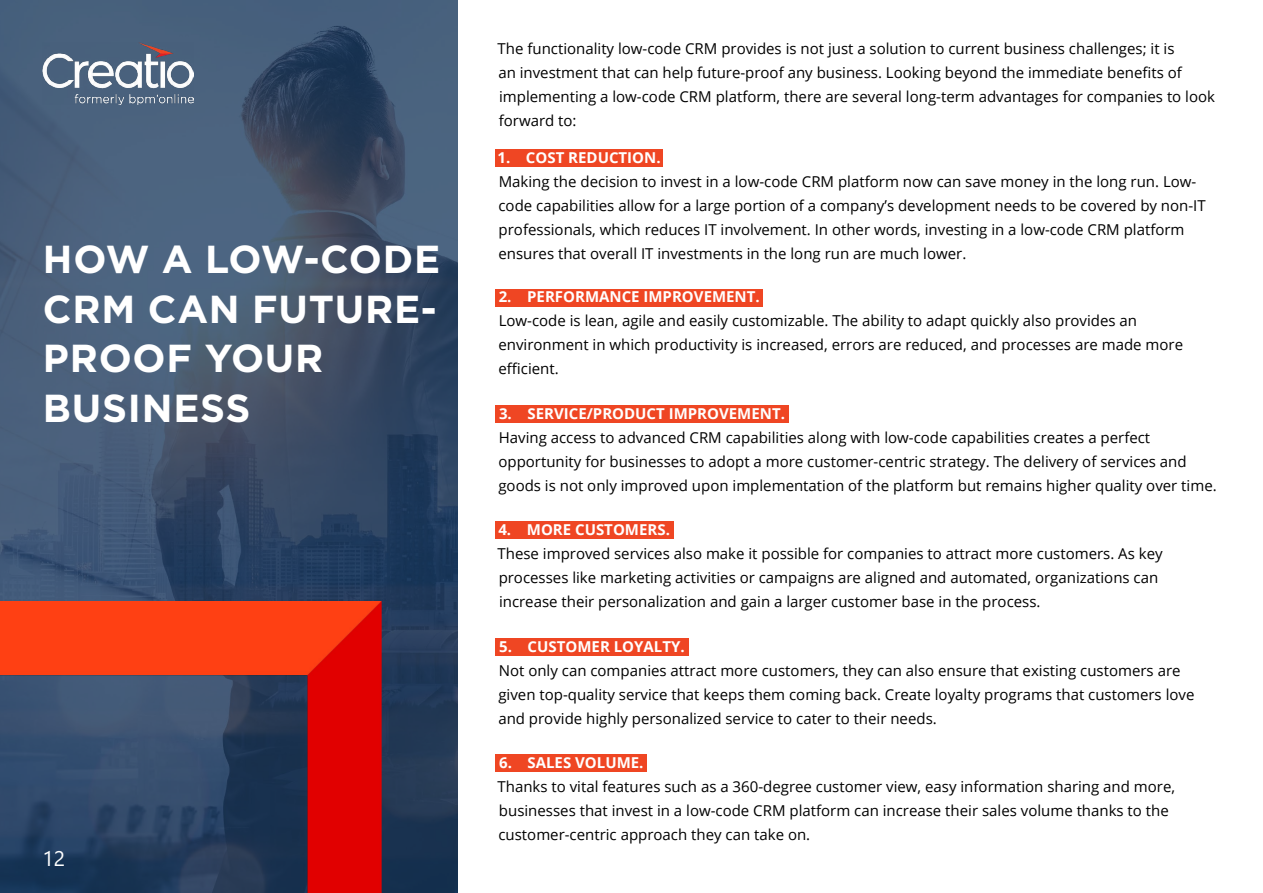
<style>
.page{position:relative;width:1263px;height:893px;background:#fff}
.page>*{position:absolute;margin:0;border:0;box-sizing:border-box;transform-origin:0 0}
.t1{font:700 39px/49.5px "Gotham Pro";letter-spacing:.02em;color:#fff}
.t2{font:21px "Segoe UI";color:#fff}
.t3{font:15px/24px "Open Sans";color:#000}
.t4{font:700 15px "Open Sans";color:#fff}
</style>
<div class="page">
<svg style="left:0;top:0;width:457px;height:893px;background:#3d526d"></svg>
<img style="left:0;top:602px;width:381px;height:291px">
<div style="left:496px;top:149px;width:167px;height:17px;background:#ef4623"></div>
<div style="left:495px;top:289px;width:268px;height:17px;background:#ef4623"></div>
<div style="left:495px;top:405px;width:294px;height:18px;background:#ef4623"></div>
<div style="left:495px;top:522px;width:179px;height:17px;background:#ef4623"></div>
<div style="left:495px;top:638px;width:193px;height:17px;background:#ef4623"></div>
<div style="left:495px;top:755px;width:152px;height:17px;background:#ef4623"></div>
<img style="left:43px;top:43px;width:151px;height:61px">
<h1 class="t1" style="left:43px;top:234px;width:399px">HOW A LOW-CODE<br>CRM CAN FUTURE-<br>PROOF YOUR<br>BUSINESS</h1>
<h2 class="t2" style="left:43px;top:838px;width:24px">12</h2>
<p class="t3" style="left:498px;top:36px;width:719px">The functionality low-code CRM provides is not just a solution to current business challenges; it is<br>an investment that can help future-proof any business. Looking beyond the immediate benefits of implementing a low-code CRM platform, there are several long-term advantages for companies to look forward to:</p>
<p class="t4" style="left:497px;top:147px;width:165px">1. COST REDUCTION.</p>
<p class="t3" style="left:498px;top:169px;width:709px">Making the decision to invest in a low-code CRM platform now can save money in the long run. Low&shy;code capabilities allow for a large portion of a company’s development needs to be covered by non-IT professionals, which reduces IT involvement. In other words, investing in a low-code CRM platform ensures that overall IT investments in the long run are much lower.</p>
<p class="t4" style="left:499px;top:286px;width:262px">2. PERFORMANCE IMPROVEMENT.</p>
<p class="t3" style="left:498px;top:308px;width:686px">Low-code is lean, agile and easily customizable. The ability to adapt quickly also provides an environment in which productivity is increased, errors are reduced, and processes are made more efficient.</p>
<p class="t4" style="left:499px;top:403px;width:287px">3. SERVICE/PRODUCT IMPROVEMENT.</p>
<p class="t3" style="left:498px;top:425px;width:720px">Having access to advanced CRM capabilities along with low-code capabilities creates a perfect opportunity for businesses to adopt a more customer-centric strategy. The delivery of services and goods is not only improved upon implementation of the platform but remains higher quality over time.</p>
<p class="t4" style="left:498px;top:519px;width:173px">4. MORE CUSTOMERS.</p>
<p class="t3" style="left:498px;top:541px;width:667px">These improved services also make it possible for companies to attract more customers. As key processes like marketing activities or campaigns are aligned and automated, organizations can increase their personalization and gain a larger customer base in the process.</p>
<p class="t4" style="left:499px;top:636px;width:187px">5. CUSTOMER LOYALTY.</p>
<p class="t3" style="left:498px;top:658px;width:698px">Not only can companies attract more customers, they can also ensure that existing customers are given top-quality service that keeps them coming back. Create loyalty programs that customers love and provide highly personalized service to cater to their needs.</p>
<p class="t4" style="left:499px;top:752px;width:146px">6. SALES VOLUME.</p>
<p class="t3" style="left:498px;top:775px;width:679px">Thanks to vital features such as a 360-degree customer view, easy information sharing and more, businesses that invest in a low-code CRM platform can increase their sales volume thanks to the customer-centric approach they can take on.</p>
</div>
